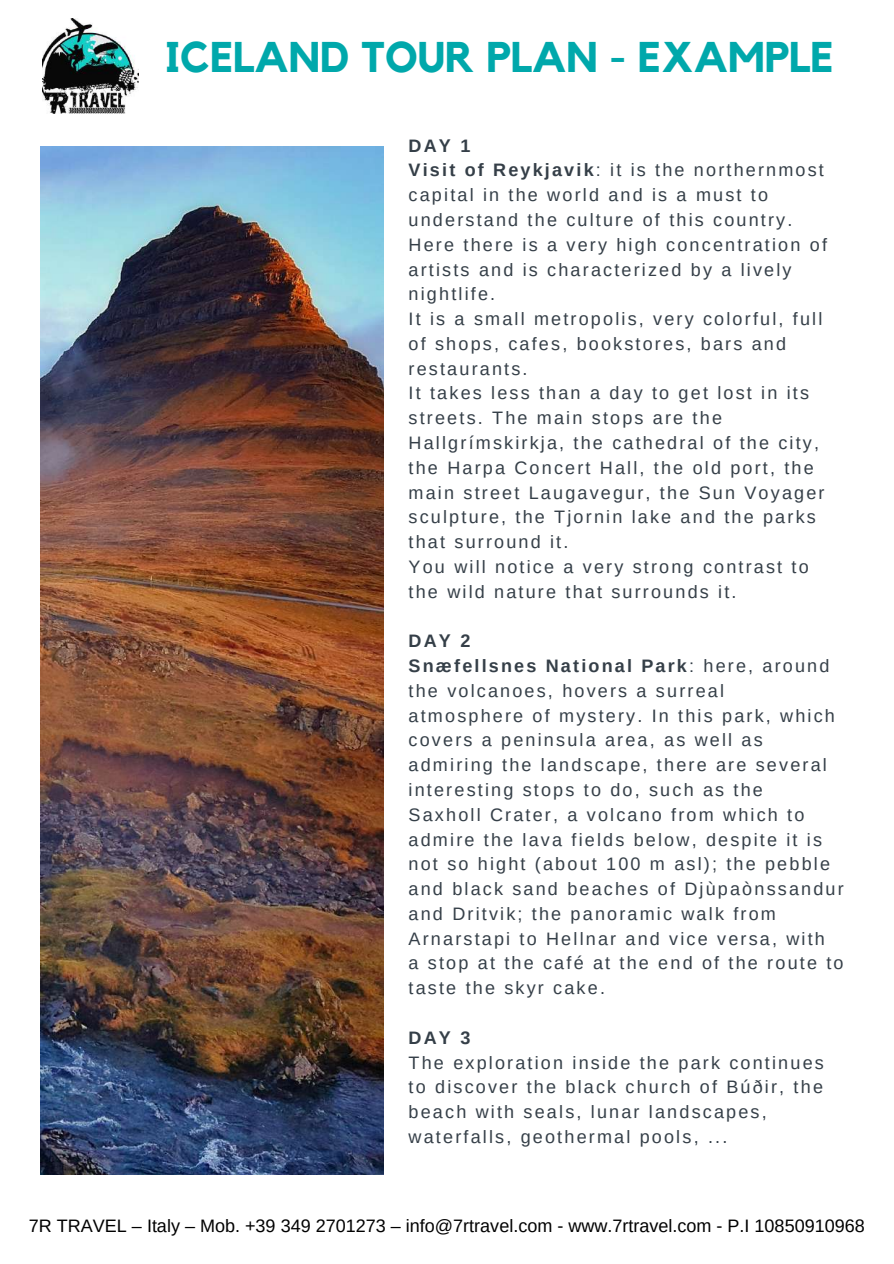
<style>
.page{position:relative;width:894px;height:1264px;background:#fff}
.page>*{position:absolute;margin:0;border:0;box-sizing:border-box;transform-origin:0 0}
.t1{font:700 42.75px "Kollektif";color:#00a8ab}
.t2{font:18px/24.8px "Arimo";letter-spacing:.12em;color:#353f48}
.t3{font:18px "Arimo";color:#000}
.t4{font:700 18px "Arimo";color:#353f48}
.s1{font-weight:700}
</style>
<div class="page">
<img style="left:41px;top:147px;width:342px;height:1027px">
<img style="left:42px;top:18px;width:96px;height:96px">
<h1 class="t1" style="left:165px;top:37px;width:669px">ICELAND TOUR PLAN - EXAMPLE</h1>
<p class="t2" style="left:408px;top:133px;width:420px"><span class="s1">DAY 1<br>Visit of Reykjavik</span>: it is the northernmost capital in the world and is a must to understand the culture of this country.<br>Here there is a very high concentration of artists and is characterized by a lively nightlife.<br>It is a small metropolis, very colorful, full of shops, cafes, bookstores, bars and restaurants.<br>It takes less than a day to get lost in its streets. The main stops are the Hallgrímskirkja, the cathedral of the city, the Harpa Concert Hall, the old port, the main street Laugavegur, the Sun Voyager sculpture, the Tjornin lake and the parks that surround it.<br>You will notice a very strong contrast to the wild nature that surrounds it.</p>
<p class="t2" style="left:408px;top:628px;width:436px"><span class="s1">DAY 2<br>Snæfellsnes National Park</span>: here, around the volcanoes, hovers a surreal<br>atmosphere of mystery. In this park, which covers a peninsula area, as well as admiring the landscape, there are several interesting stops to do, such as the<br>Saxholl Crater, a volcano from which to admire the lava fields below, despite it is not so hight (about 100 m asl); the pebble and black sand beaches of Djùpaònssandur and Dritvik; the panoramic walk from Arnarstapi to Hellnar and vice versa, with<br>a stop at the café at the end of the route to taste the skyr cake.</p>
<p class="t4" style="left:408px;top:1027px;width:63px">DAY 3</p>
<p class="t2" style="left:408px;top:1049px;width:416px">The exploration inside the park continues to discover the black church of Búðir, the beach with seals, lunar landscapes, waterfalls, geothermal pools, ...</p>
<p class="t3" style="left:29px;top:1215px;width:837px">7R TRAVEL – Italy – Mob. +39 349 2701273 – info@7rtravel.com - www.7rtravel.com - P.I 10850910968</p>
</div>
